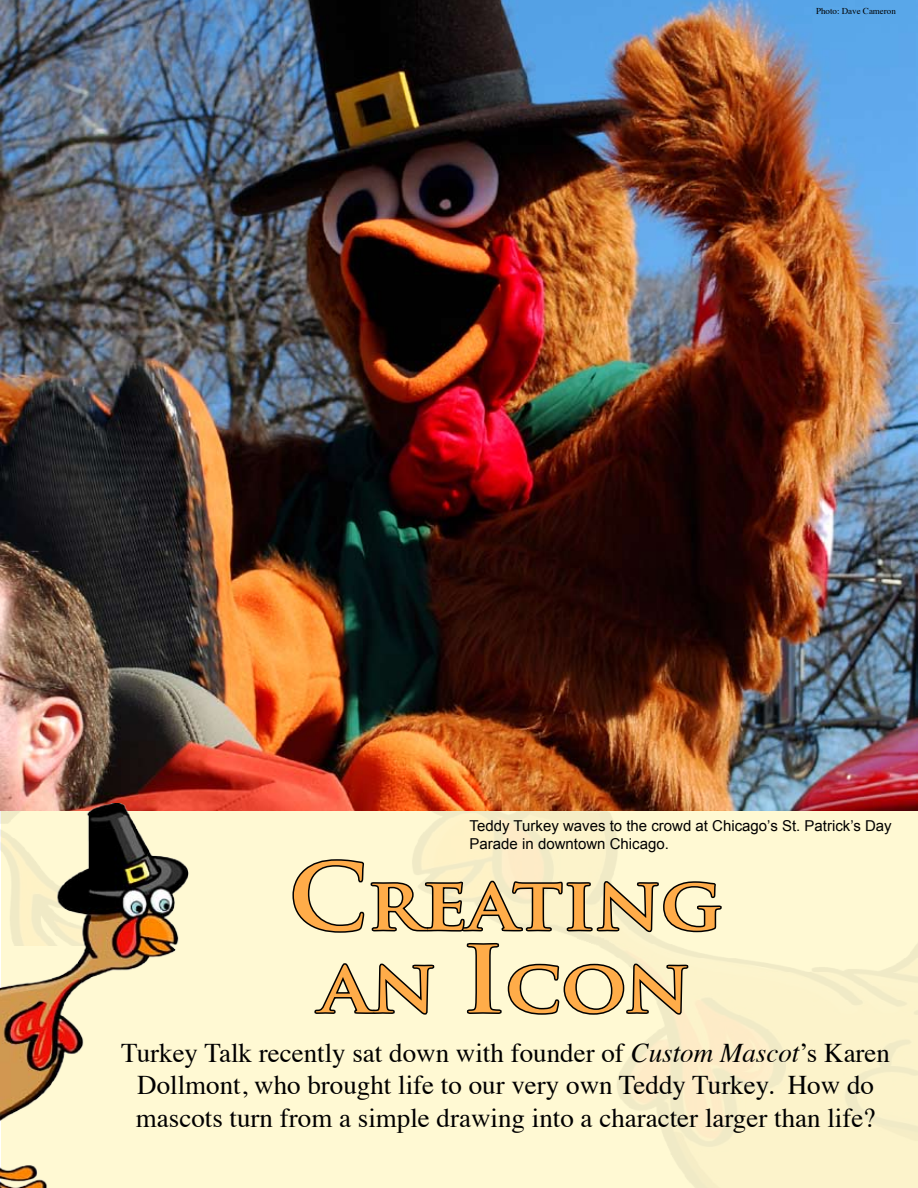
<style>
.page{position:relative;width:918px;height:1188px;background:#fff}
.page>*{position:absolute;margin:0;border:0;box-sizing:border-box;transform-origin:0 0}
.t1{font:700 72px/82.5px "Trajan Pro";color:#ffac49;text-align:center;scale:1.1 1}
.t2{font:27px/32.4px "Times";color:#000;text-align:center}
.t3{font:15px/18px "Arial";color:#000}
.t4{font:9px "Times";color:#000}
.s1{font-size:90px}
.s2{font-style:italic}
</style>
<div class="page">
<div style="left:1px;top:0;width:917px;height:1188px;background:#fff9d3"></div>
<img style="left:0;top:0;width:918px;height:811px">
<svg style="left:292px;top:858px;width:430px;height:76px"></svg>
<svg style="left:314px;top:963px;width:121px;height:52px"></svg>
<svg style="left:466px;top:941px;width:224px;height:75px"></svg>
<img style="left:0;top:803px;width:201px;height:385px">
<p class="t4" style="left:816px;top:3px;width:81px">Photo: Dave Cameron</p>
<p class="t3" style="left:470px;top:817px;width:424px">Teddy Turkey waves to the crowd at Chicago’s St. Patrick’s Day<br>Parade in downtown Chicago.</p>
<h1 class="t1" style="left:289px;top:863px;width:396px"><span class="s1">C</span>reating an <span class="s1">I</span>con</h1>
<p class="t2" style="left:121px;top:1034px;width:771px">Turkey Talk recently sat down with founder of <span class="s2">Custom Mascot</span>’s Karen<br>Dollmont, who brought life to our very own Teddy Turkey. How do mascots turn from a simple drawing into a character larger than life?</p>
</div>
